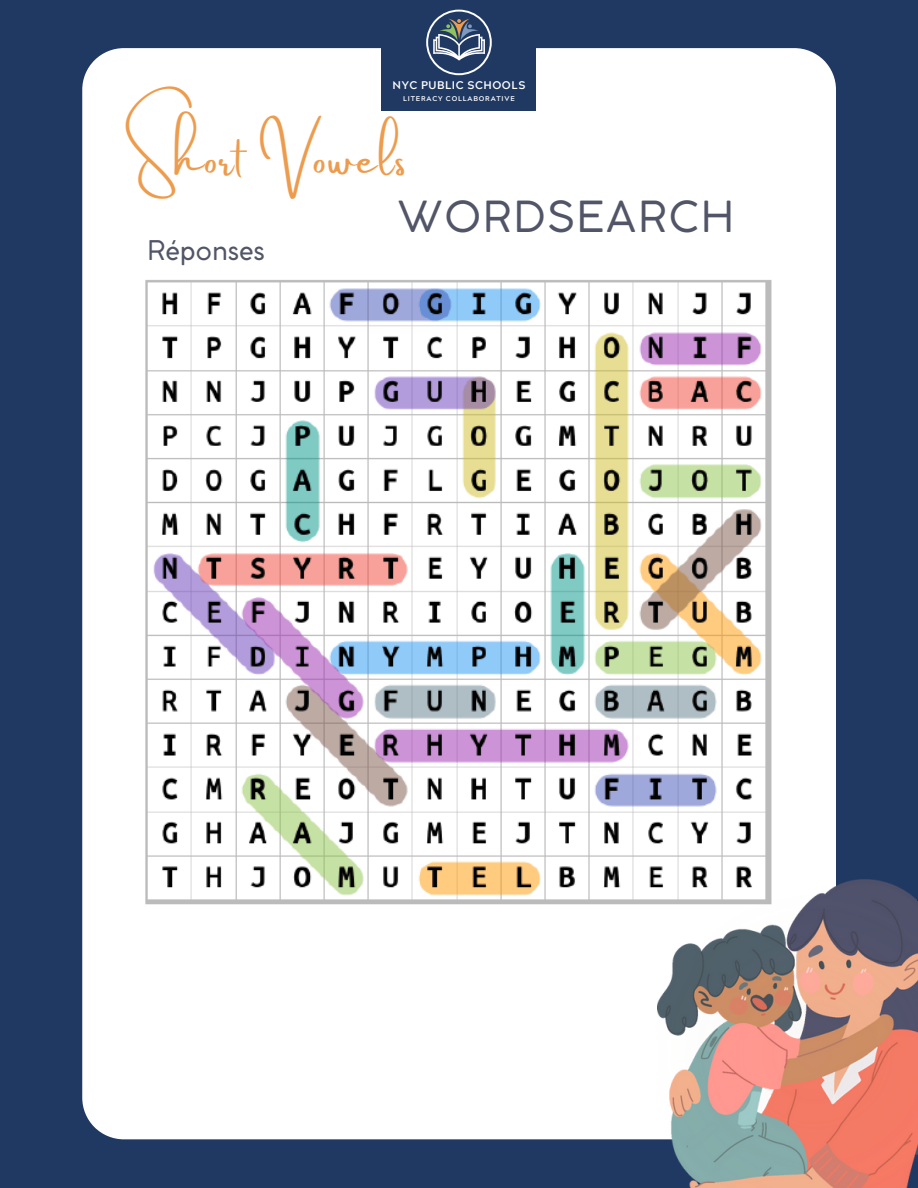
<style>
.page{position:relative;width:918px;height:1188px;background:#203963}
.page>*{position:absolute;margin:0;border:0;box-sizing:border-box;transform-origin:0 0}
.t1{font:45.15px "Amsterdam Two";letter-spacing:.05em;color:#ed9c4e}
.t2{font:42.3px "Coco Gothic";letter-spacing:.05em;color:#515567}
.t3{font:26.85px "Coco Gothic";color:#515567}
.t4{font:700 11.1px "Acherus Grotesque";letter-spacing:.045em;color:#fff}
.t5{font:700 6.9px "Acherus Grotesque";letter-spacing:.115em;color:#fff}
</style>
<div class="page">
<div style="left:82px;top:48px;width:754px;height:1091px;background:#fff"></div>
<img style="left:139px;top:269px;width:641px;height:645px">
<img style="left:657px;top:880px;width:261px;height:308px">
<div style="left:382px;top:0;width:154px;height:110px;background:#203963"></div>
<svg style="left:426px;top:10px;width:66px;height:65px"></svg>
<h3 class="t4" style="left:393px;top:81px;width:134px">NYC PUBLIC SCHOOLS</h3>
<p class="t5" style="left:403px;top:96px;width:113px">LITERACY COLLABORATIVE</p>
<h1 class="t1" style="left:132px;top:134px;width:276px">Short Vowels</h1>
<h2 class="t2" style="left:398px;top:200px;width:338px">WORDSEARCH</h2>
<h3 class="t3" style="left:148px;top:240px;width:119px">Réponses</h3>
</div>
